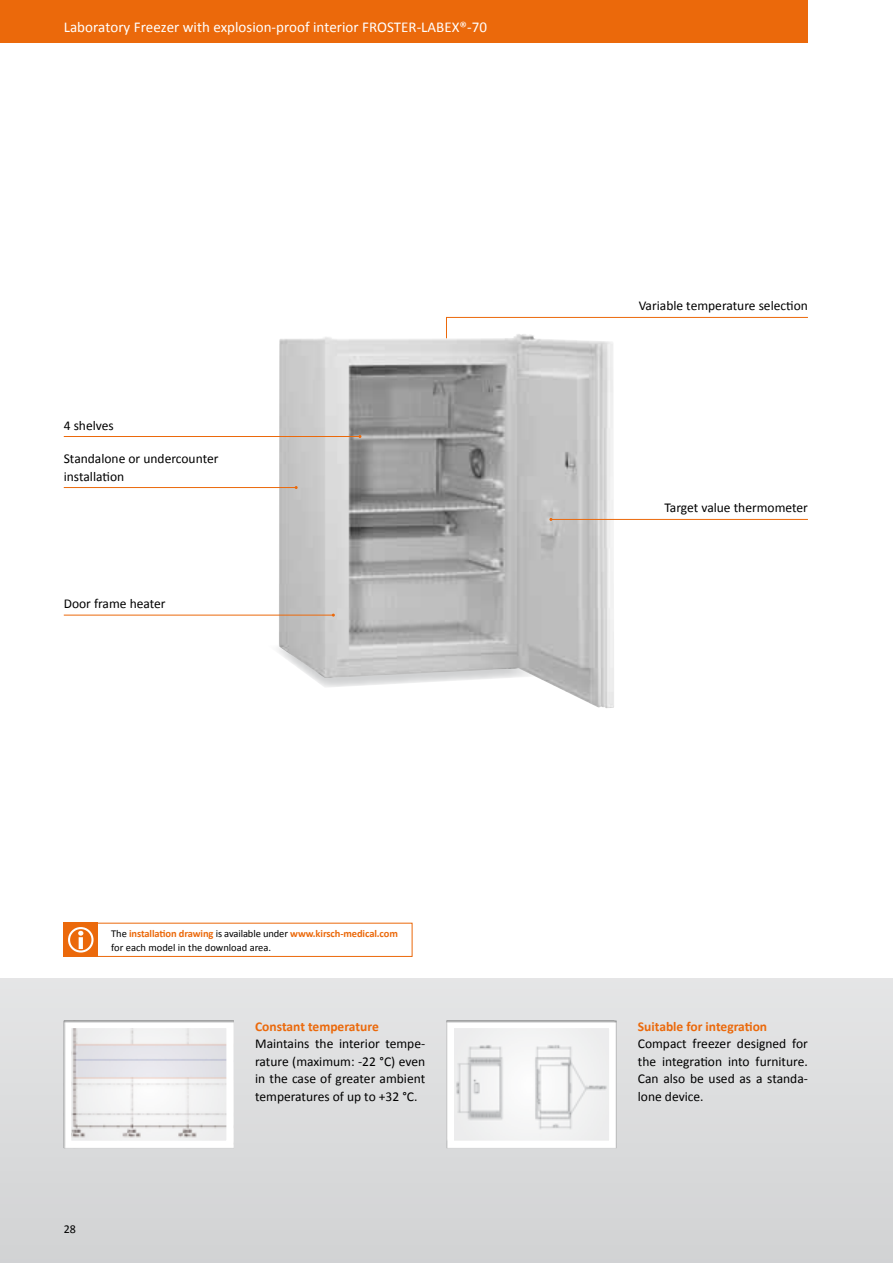
<style>
.page{position:relative;width:893px;height:1263px;background:#fff}
.page>*{position:absolute;margin:0;border:0;box-sizing:border-box;transform-origin:0 0}
.t1{font:15px "Calibri";color:#fff}
.t2{font:13.5px/17.5px "Calibri";color:#000;text-align:justify}
.t3{font:700 13.5px "Calibri";color:#eb690b}
.t4{font:12px "Calibri";color:#000}
.t5{font:10.5px/13.6px "Calibri";color:#000}
.s1{font-weight:700;color:#eb690b}
</style>
<div class="page">
<svg style="left:446px;top:317px;width:362px;height:17px"></svg>
<div style="left:0;top:978px;width:893px;height:285px;background:#d9dadb"></div>
<div style="left:0;top:0;width:808px;height:43px;background:#eb690b"></div>
<svg style="left:63px;top:1020px;width:171px;height:129px;fill:#efeff0"></svg>
<svg style="left:446px;top:1020px;width:171px;height:128px;background:#eee"></svg>
<img style="left:279px;top:334px;width:335px;height:374px">
<hr style="left:64px;top:487px;width:232px;height:1px;background:#eb690b">
<hr style="left:64px;top:615px;width:269px;height:1px;background:#eb690b">
<hr style="left:64px;top:436px;width:296px;height:1px;background:#eb690b">
<hr style="left:551px;top:519px;width:257px;height:1px;background:#eb690b">
<div style="left:64px;top:923px;width:34px;height:34px;background:#eb690b"></div>
<svg style="left:68px;top:927px;width:26px;height:25px"></svg>
<div style="left:64px;top:923px;width:348px;height:34px;border:1px solid #eb690b"></div>
<p class="t1" style="left:64px;top:17px;width:425px">Laboratory Freezer with explosion-proof interior FROSTER-LABEX®-70</p>
<p class="t2" style="left:64px;top:416px;width:52px">4 shelves</p>
<p class="t2" style="left:64px;top:450px;width:156px">Standalone or undercounter installation</p>
<p class="t2" style="left:64px;top:595px;width:103px">Door frame heater</p>
<p class="t5" style="left:111px;top:927px;width:288px">The <span class="s1">installation drawing</span> is available under <span class="s1">www.kirsch-medical.com </span>for each model in the download area.</p>
<p class="t4" style="left:64px;top:1222px;width:14px">28</p>
<p class="t3" style="left:255px;top:1017px;width:125px">Constant temperature</p>
<p class="t2" style="left:255px;top:1035px;width:172px">Maintains the interior tempe&shy;rature (maximum: -22 °C) even in the case of greater ambient temperatures of up to +32 °C.</p>
<p class="t2" style="left:639px;top:297px;width:171px">Variable temperature selection</p>
<p class="t2" style="left:664px;top:499px;width:145px">Target value thermometer</p>
<p class="t3" style="left:638px;top:1017px;width:131px">Suitable for integration</p>
<p class="t2" style="left:638px;top:1035px;width:172px">Compact freezer designed for the integration into furniture.<br>Can also be used as a standa&shy;lone device.</p>
</div>
